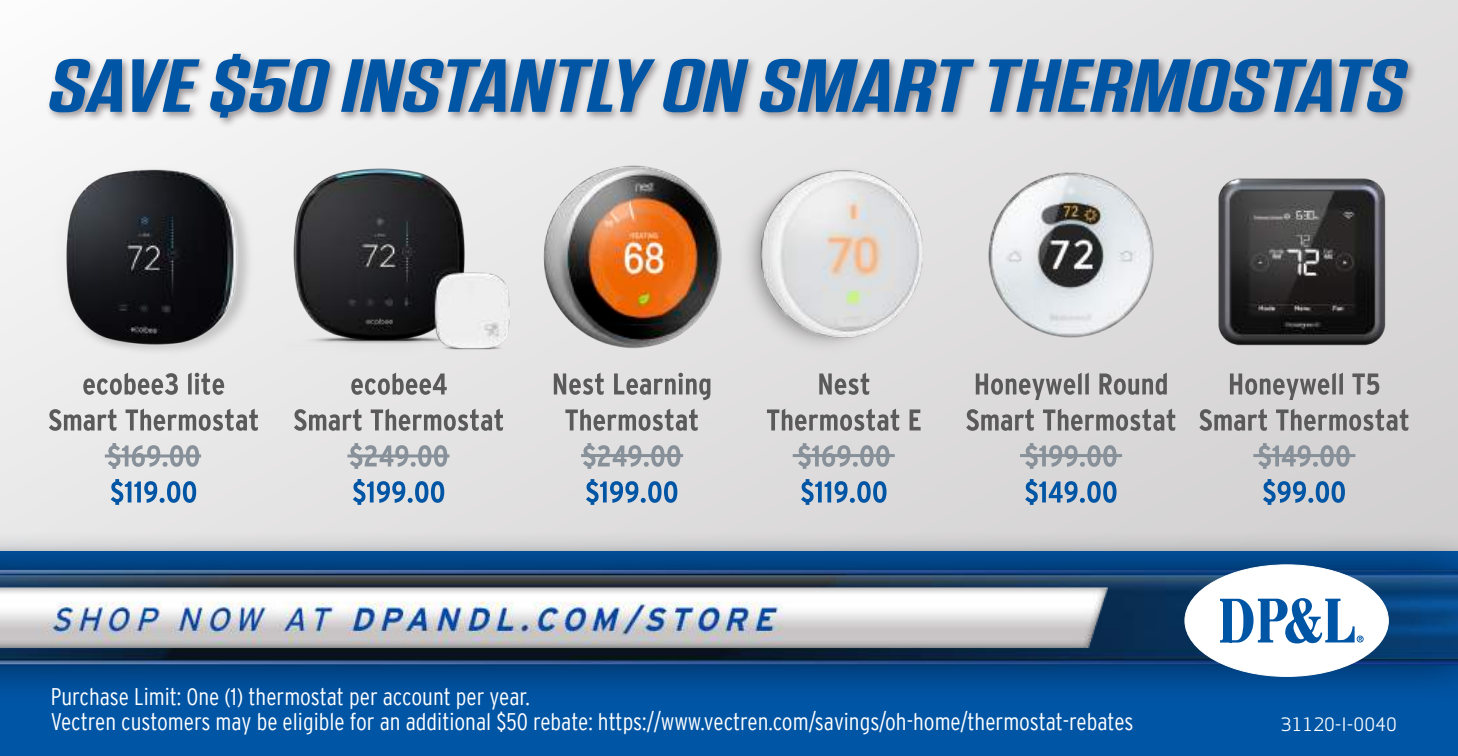
<style>
.page{position:relative;width:1458px;height:756px;background:#fff}
.page>*{position:absolute;margin:0;border:0;box-sizing:border-box;transform-origin:0 0}
.t1{font:italic 600 75px "Tungsten";color:#0155a5;scale:1.45 1}
.t2{font:300 condensed 24px/24.6px "Interstate";color:#fff}
.t3{font:18px "Apex Sans";color:#fff}
</style>
<div class="page">
<div style="left:0;top:0;width:1458px;height:598px;background:linear-gradient(to right,#f1f1f1,#d8d7d7)"></div>
<div style="left:0;top:551px;width:1458px;height:205px;background:#0155a5"></div>
<img style="left:0;top:525px;width:1458px;height:162px">
<img style="left:519px;top:147px;width:208px;height:225px">
<img style="left:727px;top:147px;width:225px;height:225px">
<img style="left:986px;top:167px;width:172px;height:174px">
<img style="left:1208px;top:167px;width:187px;height:189px">
<img style="left:249px;top:150px;width:278px;height:208px">
<img style="left:8px;top:147px;width:286px;height:208px">
<svg style="left:1263px;top:479px;width:82px;height:26px;background:#81a1c0"></svg>
<svg style="left:1258px;top:443px;width:92px;height:26px;background:#b8bbbe"></svg>
<svg style="left:1199px;top:409px;width:210px;height:22px;background:#a5a4a4"></svg>
<svg style="left:1230px;top:373px;width:149px;height:27px;background:#adacac"></svg>
<svg style="left:1025px;top:479px;width:92px;height:26px;background:#86a5c3"></svg>
<svg style="left:1025px;top:443px;width:92px;height:26px;background:#bbbdc0"></svg>
<svg style="left:966px;top:409px;width:209px;height:22px;background:#a7a7a6"></svg>
<svg style="left:976px;top:373px;width:191px;height:27px;background:#aeaead"></svg>
<svg style="left:801px;top:479px;width:86px;height:26px;background:#88a7c5"></svg>
<svg style="left:798px;top:443px;width:91px;height:26px;background:#bdbfc2"></svg>
<svg style="left:767px;top:409px;width:154px;height:22px;background:#aaa9a9"></svg>
<svg style="left:819px;top:373px;width:50px;height:22px"></svg>
<svg style="left:586px;top:479px;width:91px;height:26px;background:#88a8c7"></svg>
<svg style="left:583px;top:443px;width:97px;height:26px;background:#bfc1c4"></svg>
<svg style="left:565px;top:409px;width:133px;height:22px;background:#aaa"></svg>
<svg style="left:554px;top:373px;width:156px;height:27px;background:#b5b4b4"></svg>
<svg style="left:353px;top:479px;width:91px;height:26px;background:#8babca"></svg>
<svg style="left:350px;top:443px;width:97px;height:26px;background:#c1c3c6"></svg>
<svg style="left:294px;top:409px;width:209px;height:22px;background:#aeaead"></svg>
<svg style="left:351px;top:373px;width:96px;height:22px;background:#acacab"></svg>
<svg style="left:111px;top:479px;width:85px;height:26px;background:#8faecd"></svg>
<svg style="left:108px;top:443px;width:91px;height:26px;background:#c3c6c9"></svg>
<svg style="left:49px;top:409px;width:209px;height:22px;background:#b1b1b0"></svg>
<svg style="left:83px;top:373px;width:141px;height:22px;background:#b1b1b0"></svg>
<div style="left:1185px;top:565px;width:203px;height:111px;background:#fff;border-radius:50%"></div>
<svg style="left:1220px;top:598px;width:144px;height:46px"></svg>
<div style="left:46px;top:51px;width:1373px;height:77px;background:#928c8e;opacity:.94"></div>
<img style="left:0;top:585px;width:1122px;height:71px">
<hr style="left:105px;top:454px;width:96px;height:3px;background:#889199">
<hr style="left:347px;top:454px;width:103px;height:3px;background:#889199">
<hr style="left:581px;top:454px;width:102px;height:3px;background:#889199">
<hr style="left:793px;top:454px;width:102px;height:3px;background:#889199">
<hr style="left:1020px;top:454px;width:102px;height:3px;background:#889199">
<hr style="left:1253px;top:454px;width:102px;height:3px;background:#889199">
<h1 class="t1" style="left:45px;top:46px;width:949px">SAVE$50 INSTANTLY ON SMART THERMOSTATS</h1>
<p class="t2" style="left:51px;top:684px;width:1084px">Purchase Limit: One (1) thermostat per account per year.<br>Vectren customers may be eligible for an additional $50 rebate: https://www.vectren.com/savings/oh-home/thermostat-rebates</p>
<p class="t3" style="left:1281px;top:710px;width:117px">31120-I-0040</p>
</div>
